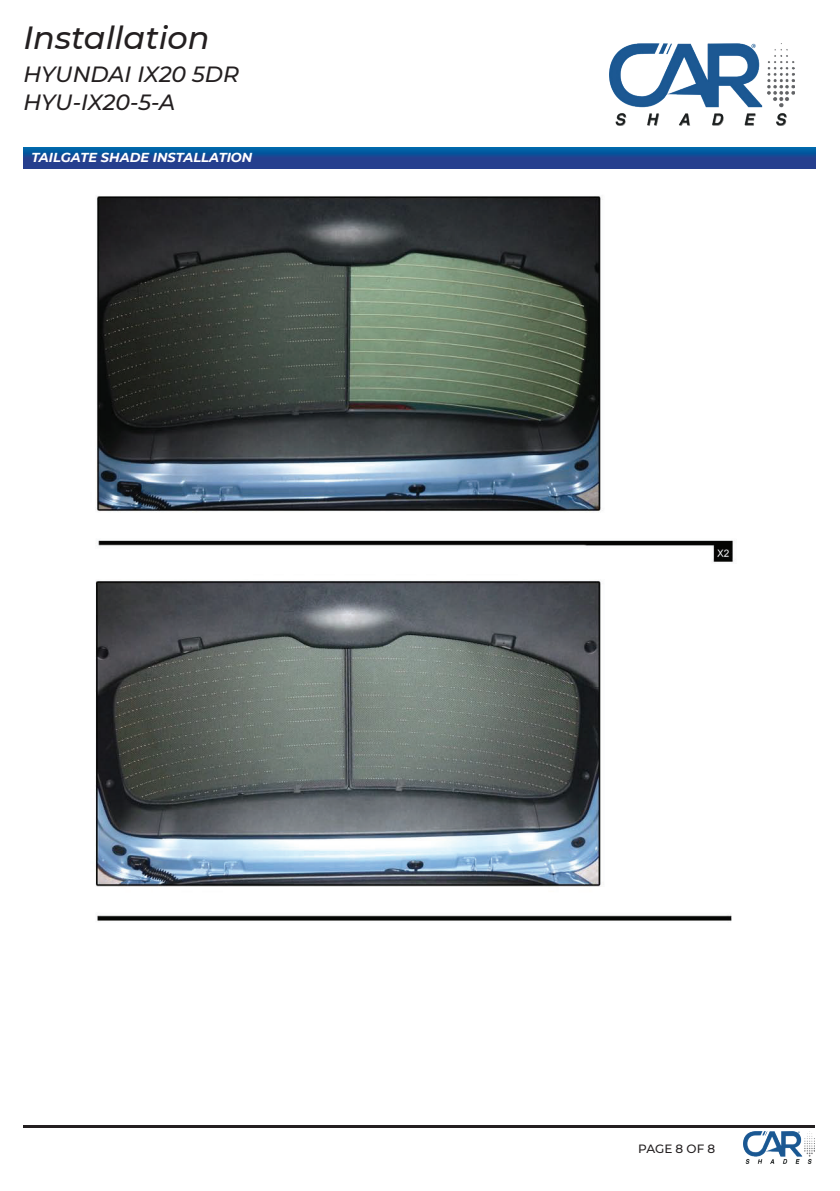
<style>
.page{position:relative;width:840px;height:1191px;background:#fff}
.page>*{position:absolute;margin:0;border:0;box-sizing:border-box;transform-origin:0 0}
.t1{font:italic 500 32px "Montserrat";color:#231f20}
.t2{font:italic 500 22px/28px "Montserrat";color:#231f20}
.t3{font:italic 700 13px "Montserrat";color:#fff}
.t4{font:500 12px "Montserrat";letter-spacing:-.005em;color:#231f20}
</style>
<div class="page">
<hr style="left:23px;top:1125px;width:791px;height:2px;background:#231f20">
<img style="left:743px;top:1131px;width:71px;height:32px">
<img style="left:609px;top:43px;width:184px;height:83px">
<svg style="left:23px;top:147px;width:792px;height:21px;background:#164b96"></svg>
<img style="left:95px;top:196px;width:639px;height:726px">
<h1 class="t1" style="left:23px;top:15px;width:188px">Installation</h1>
<p class="t2" style="left:23px;top:59px;width:217px">HYUNDAI IX20 5DR<br>HYU-IX20-5-A</p>
<p class="t3" style="left:31px;top:148px;width:222px">TAILGATE SHADE INSTALLATION</p>
<p class="t4" style="left:638px;top:1140px;width:78px">PAGE 8 OF 8</p>
</div>
